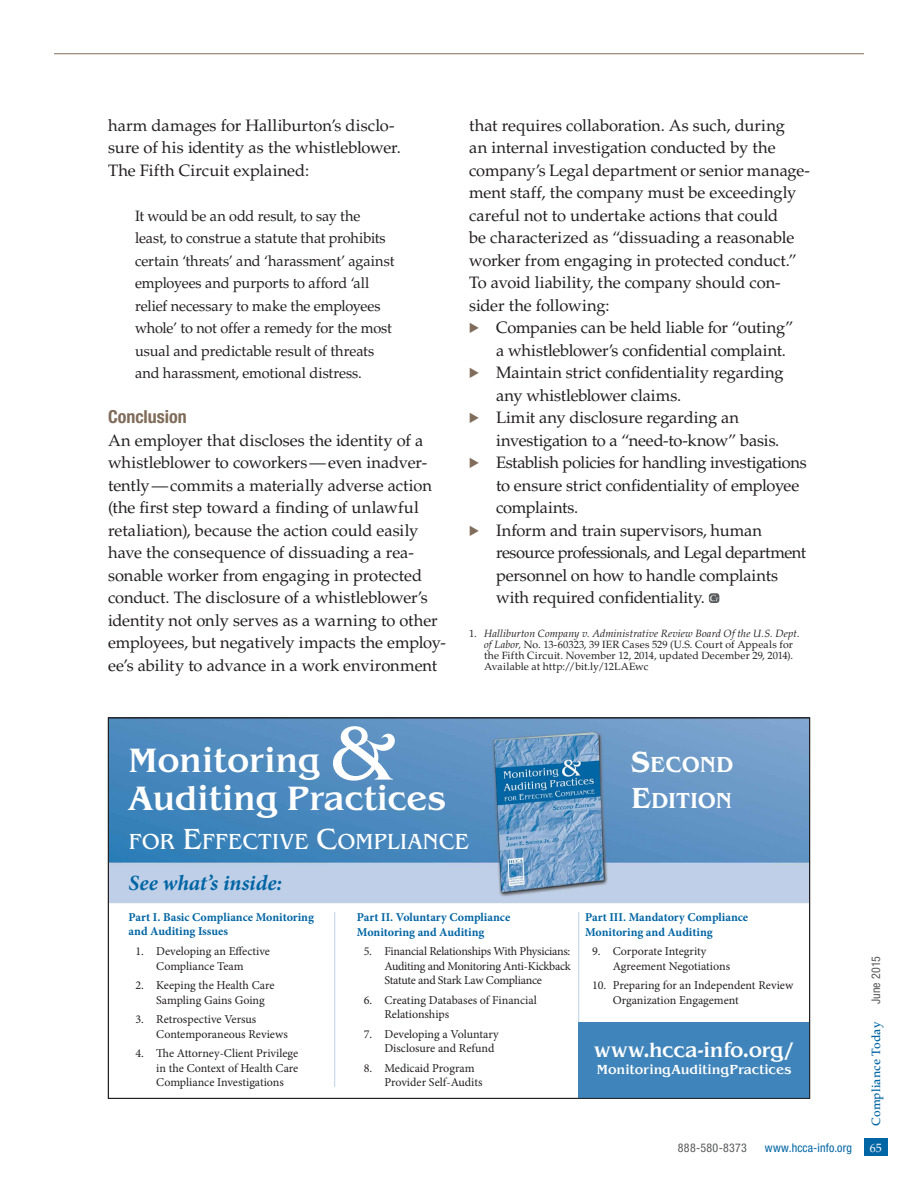
<style>
.page{position:relative;width:918px;height:1188px;background:#fff}
.page>*{position:absolute;margin:0;border:0;box-sizing:border-box;transform-origin:0 0}
.t1{font:78.9px "Benjamin";color:#fff}
.t2{font:500 34.95px/37.8px "Benjamin";color:#fff}
.t3{font:22.5px "Benjamin";letter-spacing:-.005em;color:#fff}
.t4{font:500 22.5px/36.2px "Benjamin";color:#fff}
.t5{font:italic 700 21.75px "Minion Pro";color:#0065a4}
.t6{font:500 21px "Benjamin";letter-spacing:-.01em;color:#fff}
.t7{font:700 condensed 18px "Helvetica Neue LT Std";color:#806c5a}
.t8{font:16.5px/22.5px "Palatino LT Std";letter-spacing:-.01em;color:#231f20}
.t9{font:16.5px "Palatino LT Std";letter-spacing:-.035em;color:#231f20}
.t10{font:15px/22.5px "Palatino LT Std";letter-spacing:-.01em;color:#231f20}
.t11{font:500 13.5px "Benjamin";color:#fff}
.t12{font:12px/14.4px "Minion Pro";letter-spacing:-.005em;color:#231f20}
.t13{font:700 12px/14.4px "Minion Pro";letter-spacing:-.005em;color:#0065a4}
.t14{font:condensed 12px "Helvetica Neue LT Std";letter-spacing:.015em;color:#58595b}
.t15{font:condensed 12px "Helvetica Neue LT Std";letter-spacing:.01em;color:#0065a4}
.t16{font:500 12px "Palatino LT Std";letter-spacing:.005em;color:#0065a4}
.t17{font:12px "Palatino LT Std";color:#fff}
.t18{font:10.5px/11.2px "Palatino LT Std";letter-spacing:.01em;color:#231f20}
.s1{font-family:"Mar Vo Sym";color:#806c5a}
.s2{font-style:italic}
.s3{font-size:30.15px}
.s4{font-size:30px}
</style>
<div class="page">
<div style="left:864px;top:1139px;width:24px;height:17px;background:#0065a4"></div>
<hr style="left:54px;top:54px;width:810px;height:1px;background:#806c5a">
<svg style="left:709px;top:593px;width:10px;height:10px"></svg>
<svg style="left:710px;top:595px;width:9px;height:6px"></svg>
<img style="left:110px;top:719px;width:698px;height:184px">
<hr style="left:334px;top:912px;width:1px;height:175px;background:#bfcfe6">
<hr style="left:578px;top:912px;width:1px;height:175px;background:#bfcfe6">
<div style="left:578px;top:1022px;width:232px;height:76px;background:#3f84ba"></div>
<p class="t8" style="left:108px;top:114px;width:294px">harm damages for Halliburton’s disclo&shy;sure of his identity as the whistleblower.<br>The Fifth Circuit explained:</p>
<p class="t10" style="left:135px;top:204px;width:261px">It would be an odd result, to say the least, to construe a statute that prohibits certain ‘threats’ and ‘harassment’ against employees and purports to afford ‘all relief necessary to make the employees whole’ to not offer a remedy for the most usual and predictable result of threats and harassment, emotional distress.</p>
<p class="t7" style="left:108px;top:406px;width:80px">Conclusion</p>
<p class="t8" style="left:108px;top:429px;width:339px">An employer that discloses the identity of a whistleblower to coworkers—even inadver&shy;tently—commits a materially adverse action (the first step toward a finding of unlawful retaliation), because the action could easily have the consequence of dissuading a rea&shy;sonable worker from engaging in protected conduct. The disclosure of a whistleblower’s identity not only serves as a warning to other employees, but negatively impacts the employ&shy;ee’s ability to advance in a work environment</p>
<p class="t8" style="left:469px;top:114px;width:342px">that requires collaboration. As such, during<br>an internal investigation conducted by the company’s Legal department or senior manage&shy;ment staff, the company must be exceedingly careful not to undertake actions that could<br>be characterized as “dissuading a reasonable worker from engaging in protected conduct.” To avoid liability, the company should con&shy;sider the following:<br><span class="s1">·</span> Companies can be held liable for “outing”</p>
<p class="t8" style="left:496px;top:339px;width:291px">a whistleblower’s confidential complaint.</p>
<p class="t8" style="left:469px;top:361px;width:316px"><span class="s1">·</span> Maintain strict confidentiality regarding</p>
<p class="t8" style="left:496px;top:384px;width:187px">any whistleblower claims.</p>
<p class="t8" style="left:469px;top:406px;width:271px"><span class="s1">·</span> Limit any disclosure regarding an</p>
<p class="t8" style="left:496px;top:429px;width:285px">investigation to a “need-to-know” basis.</p>
<p class="t8" style="left:469px;top:452px;width:339px"><span class="s1">·</span> Establish policies for handling investigations</p>
<p class="t8" style="left:496px;top:474px;width:305px">to ensure strict confidentiality of employee</p>
<p class="t8" style="left:496px;top:497px;width:84px">complaints.</p>
<p class="t8" style="left:469px;top:519px;width:295px"><span class="s1">·</span> Inform and train supervisors, human</p>
<p class="t9" style="left:496px;top:543px;width:311px">resource professionals, and Legal department</p>
<p class="t8" style="left:496px;top:564px;width:283px">personnel on how to handle complaints</p>
<p class="t8" style="left:496px;top:587px;width:210px">with required confidentiality.</p>
<p class="t18" style="left:484px;top:628px;width:317px;text-indent:-15px">1. <span class="s2">Halliburton Company v. Administrative Review Board Of the U.S. Dept. of Labor,</span> No. 13-60323, 39 IER Cases 529 (U.S. Court of Appeals for the Fifth Circuit. November 12, 2014, updated December 29, 2014).<br>Available at http://bit.ly/12LAEwc</p>
<h1 class="t1" style="left:330px;top:709px;width:68px">&amp;</h1>
<h2 class="t2" style="left:129px;top:742px;width:319px">Monitoring<br>Auditing Practices</h2>
<h3 class="t3" style="left:129px;top:829px;width:342px">FOR <span class="s3">E</span>FFECTIVE <span class="s3">C</span>OMPLIANCE</h3>
<h3 class="t5" style="left:129px;top:867px;width:155px">See what’s inside:</h3>
<p class="t13" style="left:129px;top:910px;width:187px">Part I. Basic Compliance Monitoring and Auditing Issues</p>
<p class="t12" style="left:136px;top:944px;width:136px;text-align:center">1. Developing an Effective<br>Compliance Team</p>
<p class="t12" style="left:156px;top:978px;width:120px;text-indent:-21px">2. Keeping the Health Care<br>Sampling Gains Going</p>
<p class="t12" style="left:156px;top:1012px;width:133px;text-indent:-21px">3. Retrospective Versus<br>Contemporaneous Reviews</p>
<p class="t12" style="left:156px;top:1046px;width:144px;text-align:justify;text-indent:-21px">4. The Attorney-Client Privilege in the Context of Health Care Compliance Investigations</p>
<p class="t13" style="left:357px;top:910px;width:155px">Part II. Voluntary Compliance<br>Monitoring and Auditing</p>
<p class="t12" style="left:384px;top:944px;width:188px;text-align:justify;text-indent:-21px">5. Financial Relationships With Physicians:<br>Auditing and Monitoring Anti-Kickback Statute and Stark Law Compliance</p>
<p class="t12" style="left:384px;top:993px;width:154px;text-indent:-21px">6. Creating Databases of Financial<br>Relationships</p>
<p class="t12" style="left:384px;top:1027px;width:116px;text-indent:-21px">7. Developing a Voluntary<br>Disclosure and Refund</p>
<p class="t12" style="left:384px;top:1061px;width:100px;text-indent:-21px">8. Medicaid Program<br>Provider Self-Audits</p>
<h3 class="t4" style="left:631px;top:746px;width:104px"><span class="s4">S</span>ECOND<br><span class="s4">E</span>DITION</h3>
<p class="t13" style="left:585px;top:910px;width:165px">Part III. Mandatory Compliance<br>Monitoring and Auditing</p>
<p class="t12" style="left:613px;top:944px;width:119px;text-indent:-21px">9. Corporate Integrity<br>Agreement Negotiations</p>
<p class="t12" style="left:613px;top:978px;width:182px;text-indent:-21px">10. Preparing for an Independent Review<br>Organization Engagement</p>
<p class="t6" style="left:594px;top:1038px;width:202px">www.hcca-info.org/</p>
<p class="t11" style="left:597px;top:1062px;width:196px">MonitoringAuditingPractices</p>
<p class="t14" style="left:869px;top:1004px;width:49px;rotate:-90deg">June 2015</p>
<p class="t16" style="left:869px;top:1126px;width:106px;rotate:-90deg">Compliance Today</p>
<p class="t14" style="left:678px;top:1141px;width:71px">888-580-8373</p>
<p class="t15" style="left:765px;top:1141px;width:89px">www.hcca-info.org</p>
<p class="t17" style="left:870px;top:1141px;width:14px">65</p>
</div>
